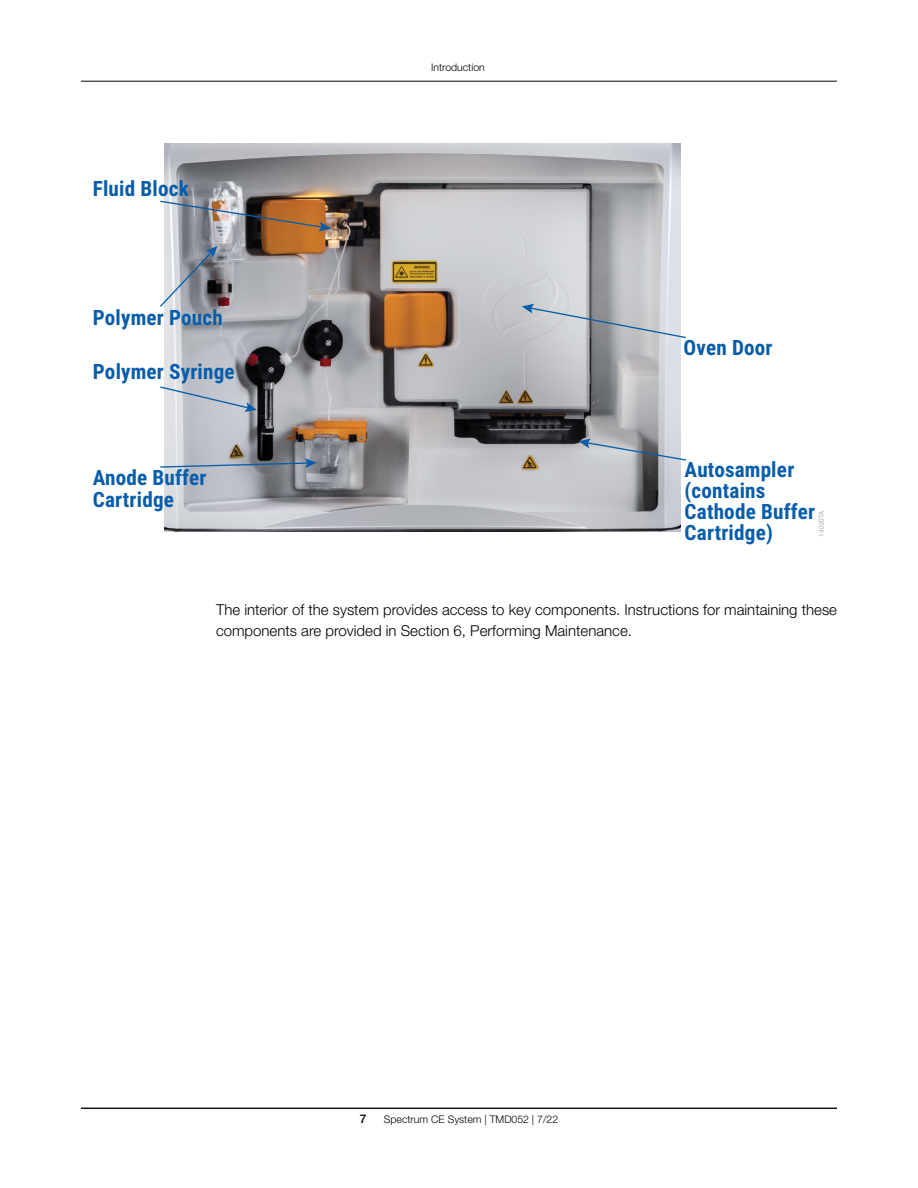
<style>
.page{position:relative;width:918px;height:1188px;background:#fff}
.page>*{position:absolute;margin:0;border:0;box-sizing:border-box;transform-origin:0 0}
.t1{font:700 21.15px/21.1px "Roboto Condensed";letter-spacing:.01em;color:#075da9}
.t2{font:300 15px/21px "Helvetica Neue LT Std";color:#000}
.t3{font:500 12px "Helvetica Neue LT Std";color:#000}
.t4{font:300 10.5px "Helvetica Neue LT Std";color:#000}
.t5{font:6.6px "Helvetica Neue";letter-spacing:.02em;color:#a7a9ac}
</style>
<div class="page">
<hr style="left:81px;top:1108px;width:756px;height:1px;background:#000">
<hr style="left:81px;top:81px;width:756px;height:1px;background:#000">
<img style="left:164px;top:144px;width:517px;height:388px">
<svg style="left:522px;top:304px;width:164px;height:35px;background:#bac0c7"></svg>
<svg style="left:578px;top:439px;width:108px;height:23px;background:#aab1bb"></svg>
<img style="left:160px;top:200px;width:171px;height:32px">
<svg style="left:160px;top:385px;width:97px;height:27px;background:#b9c0cb"></svg>
<svg style="left:160px;top:246px;width:58px;height:62px;background:#9ba0a9"></svg>
<svg style="left:160px;top:458px;width:157px;height:10px;background:#8b9aab"></svg>
<h1 class="t1" style="left:93px;top:178px;width:98px">Fluid Block</h1>
<h1 class="t1" style="left:93px;top:306px;width:132px">Polymer Pouch</h1>
<h1 class="t1" style="left:93px;top:360px;width:144px">Polymer Syringe</h1>
<h1 class="t1" style="left:93px;top:467px;width:115px">Anode Buffer<br>Cartridge</h1>
<p class="t4" style="left:431px;top:61px;width:55px">Introduction</p>
<h1 class="t1" style="left:683px;top:336px;width:91px">Oven Door</h1>
<h1 class="t1" style="left:685px;top:458px;width:132px">Autosampler (contains<br>Cathode Buffer<br>Cartridge)</h1>
<p class="t5" style="left:818px;top:537px;width:28px;rotate:-90deg">14020TA</p>
<p class="t2" style="left:216px;top:599px;width:623px">The interior of the system provides access to key components. Instructions for maintaining these components are provided in Section 6, Performing Maintenance.</p>
<p class="t3" style="left:360px;top:1111px;width:8px">7</p>
<p class="t4" style="left:384px;top:1113px;width:176px">Spectrum CE System | TMD052 | 7/22</p>
</div>
